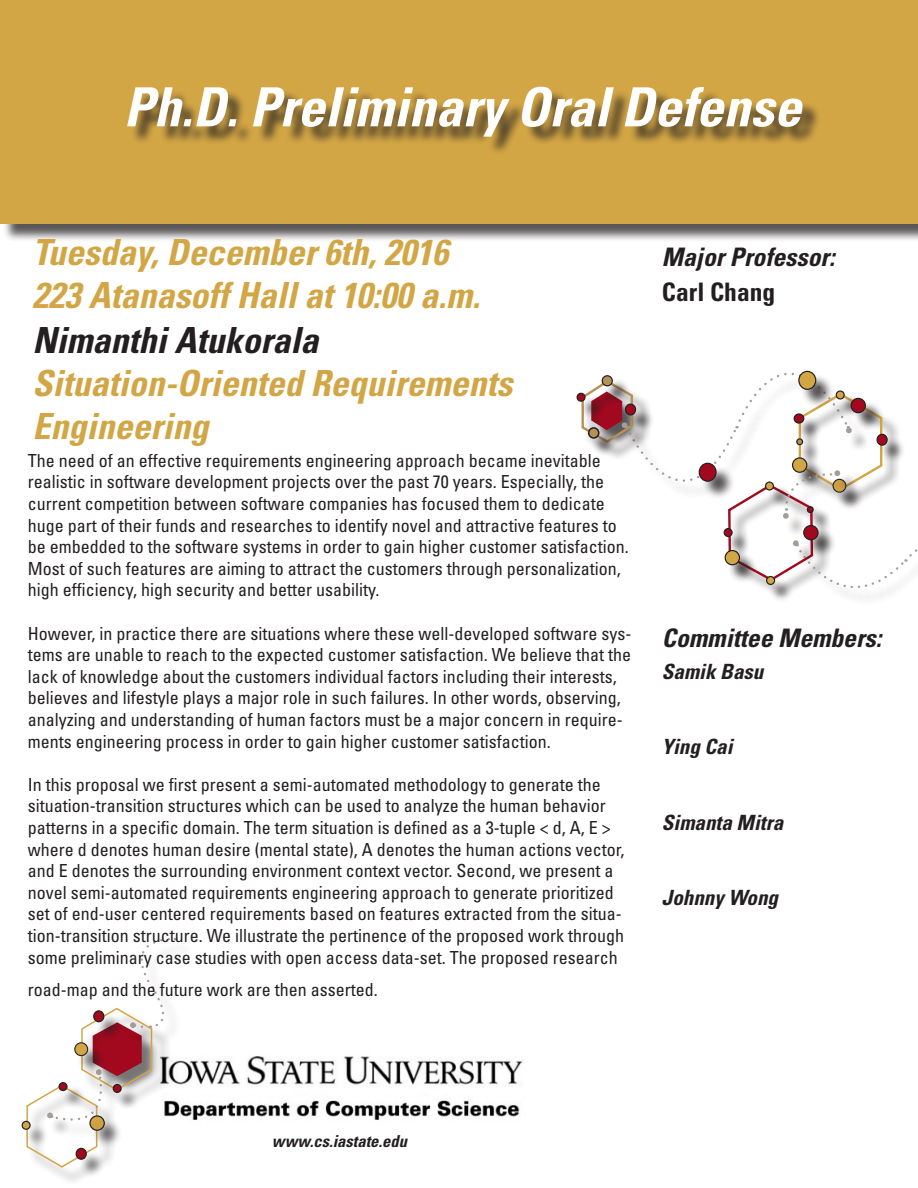
<style>
.page{position:relative;width:918px;height:1188px;background:#fff}
.page>*{position:absolute;margin:0;border:0;box-sizing:border-box;transform-origin:0 0}
.t1{font:italic 700 condensed 54px "Univers LT Std";color:#fff}
.t2{font:italic 700 condensed 36px/43.2px "Univers LT Std";color:#d3a645}
.t3{font:italic 700 condensed 36px "Univers LT Std";color:#231f20}
.t4{font:italic 700 condensed 25.5px "Univers LT Std";color:#231f20}
.t5{font:700 condensed 25.5px "Univers LT Std";color:#231f20}
.t6{font:italic 700 condensed 21px "Univers LT Std";color:#231f20}
.t7{font:condensed 18px/21.6px "Univers LT Std";color:#231f20}
.t8{font:italic 700 condensed 16.5px "Univers LT Std";color:#231f20}
</style>
<div class="page">
<img style="left:176px;top:1056px;width:347px;height:64px">
<div style="left:29px;top:1088px;width:87px;height:97px;background:#231f20;opacity:.62"></div>
<div style="left:22px;top:1121px;width:8px;height:8px;background:#d3a645;border-radius:50%"></div>
<div style="left:22px;top:1121px;width:9px;height:9px;border:1px solid #231f20;border-radius:50%"></div>
<div style="left:78px;top:1151px;width:27px;height:27px;background:#231f20;opacity:.62"></div>
<svg style="left:26px;top:937px;width:150px;height:232px"></svg>
<div style="left:96px;top:1013px;width:26px;height:28px;background:#231f20;opacity:.62"></div>
<div style="left:94px;top:1011px;width:10px;height:11px;background:#a2091e;border-radius:50%"></div>
<div style="left:93px;top:1010px;width:11px;height:12px;border:1px solid #231f20;border-radius:50%"></div>
<div style="left:115px;top:1087px;width:25px;height:24px;background:#231f20;opacity:.62"></div>
<div style="left:113px;top:1085px;width:8px;height:7px;background:#a2091e;border-radius:50%"></div>
<div style="left:113px;top:1084px;width:9px;height:9px;border:1px solid #231f20;border-radius:50%"></div>
<div style="left:77px;top:1045px;width:29px;height:29px;background:#231f20;opacity:.62"></div>
<div style="left:75px;top:1043px;width:13px;height:13px;background:#d3a645;border-radius:50%"></div>
<div style="left:74px;top:1042px;width:14px;height:14px;border:1px solid #231f20;border-radius:50%"></div>
<div style="left:2px;top:2px;width:916px;height:240px;background:#231f20;opacity:.75"></div>
<div style="left:0;top:0;width:918px;height:224px;background:#d3a645"></div>
<div style="left:577px;top:393px;width:8px;height:8px;background:#a2091e;border-radius:50%"></div>
<div style="left:577px;top:393px;width:9px;height:9px;border:1px solid #231f20;border-radius:50%"></div>
<div style="left:131px;top:89px;width:690px;height:66px;background:#231f20;opacity:.75"></div>
<svg style="left:580px;top:370px;width:338px;height:230px"></svg>
<p class="t1" style="left:124px;top:74px;width:679px">Ph.D. Preliminary Oral Defense</p>
<p class="t2" style="left:32px;top:231px;width:417px">Tuesday, December 6th, 2016</p>
<p class="t2" style="left:32px;top:274px;width:449px">223 Atanasoff Hall at 10:00 a.m.</p>
<p class="t3" style="left:32px;top:319px;width:288px">Nimanthi Atukorala</p>
<p class="t2" style="left:32px;top:361px;width:482px">Situation-Oriented Requirements<br>Engineering</p>
<p class="t7" style="left:28px;top:449px;width:602px">The need of an effective requirements engineering approach became inevitable realistic in software development projects over the past 70 years. Especially, the current competition between software companies has focused them to dedicate huge part of their funds and researches to identify novel and attractive features to be embedded to the software systems in order to gain higher customer satisfaction.<br>Most of such features are aiming to attract the customers through personalization, high efficiency, high security and better usability.</p>
<p class="t7" style="left:28px;top:622px;width:605px">However, in practice there are situations where these well-developed software sys&shy;tems are unable to reach to the expected customer satisfaction. We believe that the lack of knowledge about the customers individual factors including their interests, believes and lifestyle plays a major role in such failures. In other words, observing, analyzing and understanding of human factors must be a major concern in require&shy;ments engineering process in order to gain higher customer satisfaction.</p>
<p class="t7" style="left:28px;top:773px;width:598px">In this proposal we first present a semi-automated methodology to generate the situation-transition structures which can be used to analyze the human behavior patterns in a specific domain. The term situation is defined as a 3-tuple &lt; d, A, E &gt; where d denotes human desire (mental state), A denotes the human actions vector, and E denotes the surrounding environment context vector. Second, we present a novel semi-automated requirements engineering approach to generate prioritized set of end-user centered requirements based on features extracted from the situa&shy;tion-transition structure. We illustrate the pertinence of the proposed work through some preliminary case studies with open access data-set. The proposed research</p>
<p class="t7" style="left:28px;top:978px;width:351px">road-map and the future work are then asserted.</p>
<p class="t4" style="left:662px;top:241px;width:174px">Major Professor:</p>
<p class="t5" style="left:662px;top:276px;width:115px">Carl Chang</p>
<p class="t4" style="left:662px;top:622px;width:221px">Committee Members:</p>
<p class="t6" style="left:662px;top:658px;width:103px">Samik Basu</p>
<p class="t6" style="left:662px;top:734px;width:72px">Ying Cai</p>
<p class="t6" style="left:662px;top:810px;width:123px">Simanta Mitra</p>
<p class="t6" style="left:662px;top:885px;width:118px">Johnny Wong</p>
<p class="t8" style="left:272px;top:1131px;width:137px">www.cs.iastate.edu</p>
</div>
